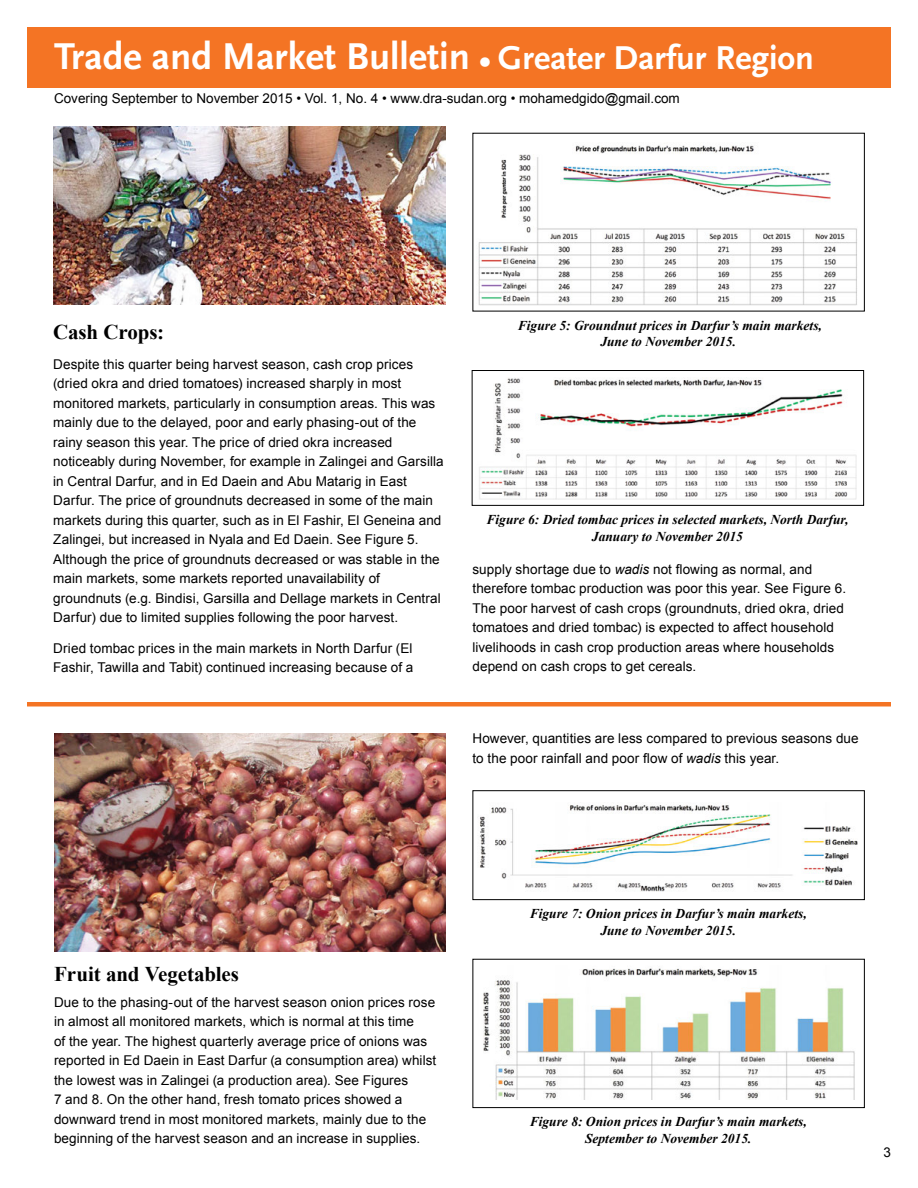
<style>
.page{position:relative;width:918px;height:1188px;background:#fff}
.page>*{position:absolute;margin:0;border:0;box-sizing:border-box;transform-origin:0 0}
.t1{font:700 39px "Scala Sans";color:#fff}
.t2{font:700 21px "Times New Roman";letter-spacing:-.005em;color:#000}
.t3{font:13.5px/19.5px "Arial";letter-spacing:.005em;color:#000}
.t4{font:italic 700 13.5px/16.5px "Times New Roman";color:#000;text-align:center}
.s1{font-size:30px}
.s2{font-size:34.5px}
.s3{font-style:italic}
</style>
<div class="page">
<div style="left:27px;top:27px;width:864px;height:60px;background:#f47424"></div>
<div style="left:472px;top:370px;width:392px;height:136px;border:1px solid #000"></div>
<div style="left:472px;top:959px;width:393px;height:149px;border:1px solid #000"></div>
<div style="left:472px;top:790px;width:393px;height:110px;border:1px solid #000"></div>
<img style="left:479px;top:378px;width:378px;height:121px">
<img style="left:483px;top:968px;width:372px;height:131px">
<img style="left:478px;top:145px;width:379px;height:160px">
<img style="left:480px;top:805px;width:378px;height:87px">
<img style="left:53px;top:126px;width:393px;height:179px">
<img style="left:54px;top:733px;width:392px;height:218px">
<hr style="left:27px;top:702px;width:864px;height:4px;background:#f47424">
<p class="t1" style="left:54px;top:35px;width:762px">Trade and Market Bulletin <span class="s1">•</span> <span class="s2">Greater Darfur Region</span></p>
<p class="t3" style="left:54px;top:89px;width:627px">Covering September to November 2015 • Vol. 1, No. 4 • www.dra-sudan.org • mohamedgido@gmail.com</p>
<p class="t2" style="left:53px;top:317px;width:112px">Cash Crops:</p>
<p class="t3" style="left:53px;top:355px;width:392px">Despite this quarter being harvest season, cash crop prices (dried okra and dried tomatoes) increased sharply in most monitored markets, particularly in consumption areas. This was mainly due to the delayed, poor and early phasing-out of the rainy season this year. The price of dried okra increased noticeably during November, for example in Zalingei and Garsilla in Central Darfur, and in Ed Daein and Abu Matarig in East Darfur. The price of groundnuts decreased in some of the main markets during this quarter, such as in El Fashir, El Geneina and Zalingei, but increased in Nyala and Ed Daein. See Figure 5.<br>Although the price of groundnuts decreased or was stable in the main markets, some markets reported unavailability of groundnuts (e.g. Bindisi, Garsilla and Dellage markets in Central Darfur) due to limited supplies following the poor harvest.</p>
<p class="t3" style="left:53px;top:638px;width:362px">Dried tombac prices in the main markets in North Darfur (El<br>Fashir, Tawilla and Tabit) continued increasing because of a</p>
<p class="t4" style="left:518px;top:317px;width:306px">Figure 5: Groundnut prices in Darfur’s main markets,<br>June to November 2015.</p>
<p class="t4" style="left:487px;top:511px;width:363px">Figure 6: Dried tombac prices in selected markets, North Darfur,<br>January to November 2015</p>
<p class="t3" style="left:472px;top:559px;width:375px">supply shortage due to <span class="s3">wadis</span> not flowing as normal, and therefore tombac production was poor this year. See Figure 6.<br>The poor harvest of cash crops (groundnuts, dried okra, dried tomatoes and dried tombac) is expected to affect household livelihoods in cash crop production areas where households depend on cash crops to get cereals.</p>
<p class="t3" style="left:472px;top:729px;width:388px">However, quantities are less compared to previous seasons due to the poor rainfall and poor flow of <span class="s3">wadis</span> this year.</p>
<p class="t2" style="left:54px;top:959px;width:187px">Fruit and Vegetables</p>
<p class="t3" style="left:54px;top:992px;width:384px">Due to the phasing-out of the harvest season onion prices rose in almost all monitored markets, which is normal at this time<br>of the year. The highest quarterly average price of onions was reported in Ed Daein in East Darfur (a consumption area) whilst the lowest was in Zalingei (a production area). See Figures<br>7 and 8. On the other hand, fresh tomato prices showed a downward trend in most monitored markets, mainly due to the beginning of the harvest season and an increase in supplies.</p>
<p class="t4" style="left:530px;top:905px;width:279px">Figure 7: Onion prices in Darfur’s main markets,<br>June to November 2015.</p>
<p class="t4" style="left:530px;top:1113px;width:279px">Figure 8: Onion prices in Darfur’s main markets,<br>September to November 2015.</p>
<p class="t3" style="left:883px;top:1143px;width:9px">3</p>
</div>
